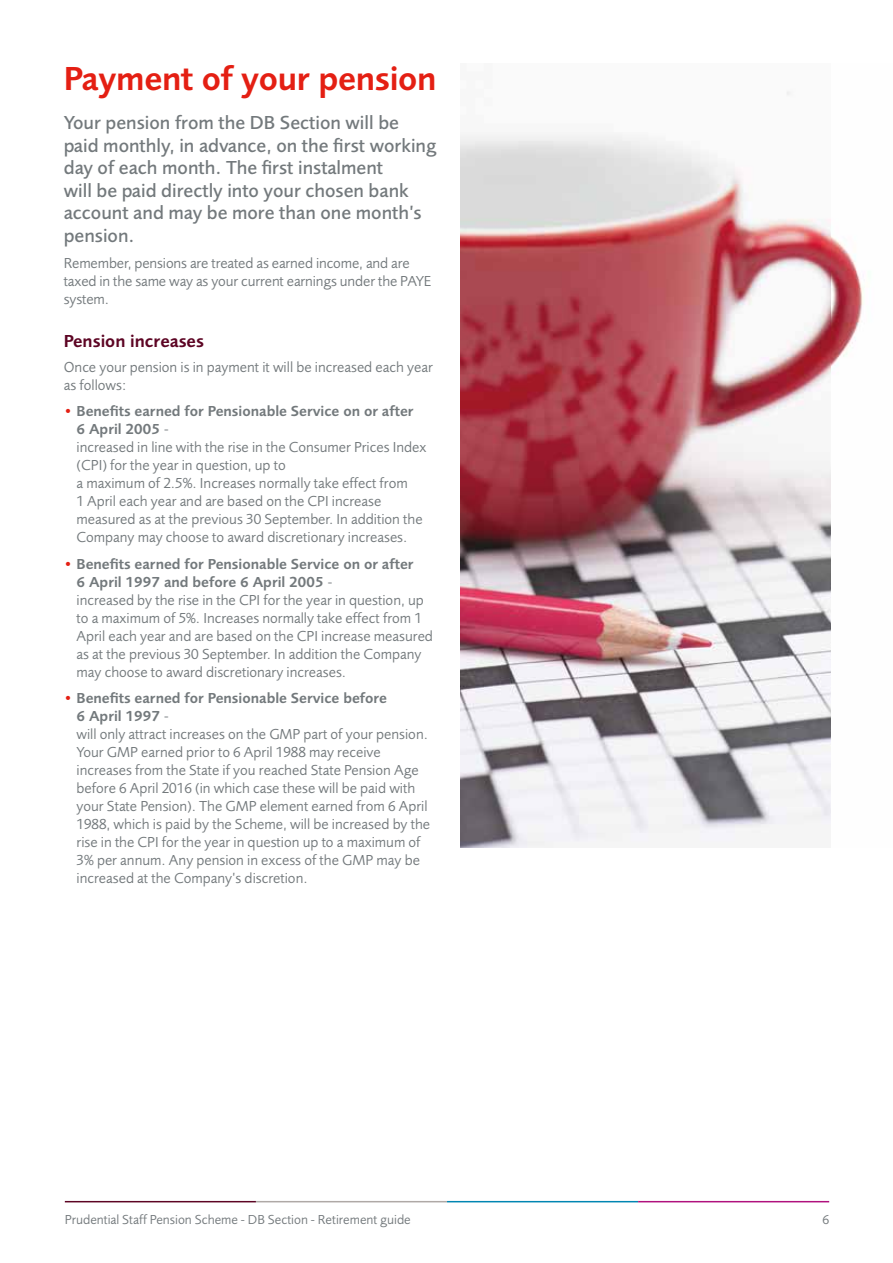
<style>
.page{position:relative;width:893px;height:1263px;background:#fff}
.page>*{position:absolute;margin:0;border:0;box-sizing:border-box;transform-origin:0 0}
.t1{font:600 34.5px "Pru Sans";letter-spacing:-.01em;color:#e41f13}
.t2{font:500 19.5px/22.5px "Pru Sans";color:#73797c}
.t3{font:600 18px "Pru Sans";color:#5d0524}
.t4{font:15px/18px "Pru Sans";color:#73797c}
.t5{font:13.5px "Pru Sans";color:#73797c}
.s1{font-weight:600;color:#e41f13}
.s2{font-weight:600}
</style>
<div class="page">
<hr style="left:65px;top:1201px;width:191px;height:1px;background:#5d0524">
<hr style="left:447px;top:1201px;width:191px;height:1px;background:#0086b2">
<hr style="left:256px;top:1201px;width:191px;height:1px;background:#afa9a6">
<hr style="left:638px;top:1201px;width:191px;height:1px;background:#b0117d">
<img style="left:830px;top:219px;width:34px;height:606px">
<img style="left:460px;top:91px;width:370px;height:756px">
<h1 class="t1" style="left:64px;top:58px;width:374px">Payment of your pension</h1>
<h2 class="t2" style="left:64px;top:112px;width:374px">Your pension from the DB Section will be paid monthly, in advance, on the first working day of each month. The first instalment<br>will be paid directly into your chosen bank account and may be more than one month’s pension.</h2>
<p class="t4" style="left:64px;top:254px;width:369px">Remember, pensions are treated as earned income, and are taxed in the same way as your current earnings under the PAYE system.</p>
<p class="t3" style="left:64px;top:331px;width:142px">Pension increases</p>
<p class="t4" style="left:64px;top:358px;width:371px">Once your pension is in payment it will be increased each year as follows:</p>
<p class="t4" style="left:77px;top:402px;width:351px;text-indent:-13px"><span class="s1">•</span> <span class="s2">Benefits earned for Pensionable Service on or after<br>6 April 2005</span> -<br>increased in line with the rise in the Consumer Prices Index (CPI) for the year in question, up to<br>a maximum of 2.5%. Increases normally take effect from<br>1 April each year and are based on the CPI increase measured as at the previous 30 September. In addition the Company may choose to award discretionary increases.</p>
<p class="t4" style="left:77px;top:555px;width:358px;text-indent:-13px"><span class="s1">•</span> <span class="s2">Benefits earned for Pensionable Service on or after<br>6 April 1997 and before 6 April 2005</span> -<br>increased by the rise in the CPI for the year in question, up to a maximum of 5%. Increases normally take effect from 1<br>April each year and are based on the CPI increase measured as at the previous 30 September. In addition the Company may choose to award discretionary increases.</p>
<p class="t4" style="left:77px;top:689px;width:355px;text-indent:-13px"><span class="s1">•</span> <span class="s2">Benefits earned for Pensionable Service before<br>6 April 1997</span> -<br>will only attract increases on the GMP part of your pension.<br>Your GMP earned prior to 6 April 1988 may receive increases from the State if you reached State Pension Age before 6 April 2016 (in which case these will be paid with your State Pension). The GMP element earned from 6 April 1988, which is paid by the Scheme, will be increased by the rise in the CPI for the year in question up to a maximum of 3% per annum. Any pension in excess of the GMP may be increased at the Company’s discretion.</p>
<p class="t5" style="left:65px;top:1211px;width:347px">Prudential Staff Pension Scheme - DB Section - Retirement guide</p>
<p class="t5" style="left:822px;top:1211px;width:8px">6</p>
</div>
